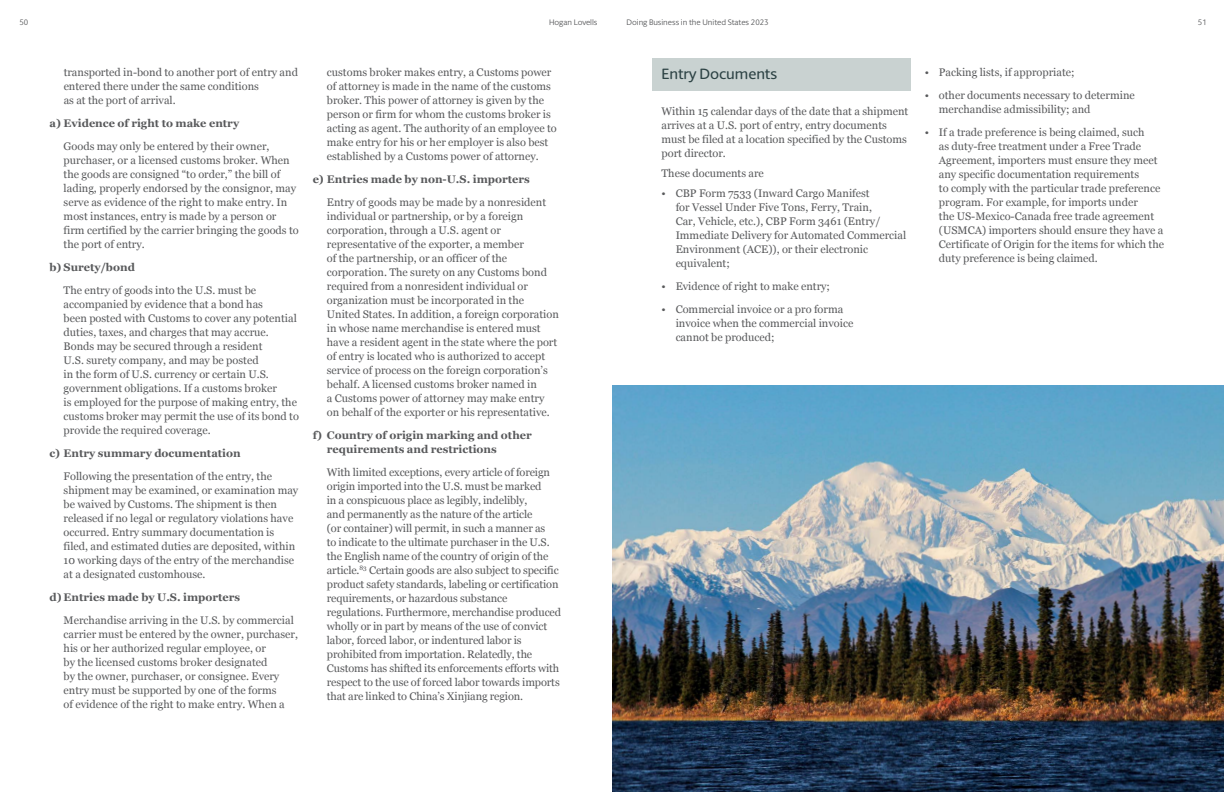
<style>
.page{position:relative;width:1224px;height:792px;background:#fff}
.page>*{position:absolute;margin:0;border:0;box-sizing:border-box;transform-origin:0 0}
.t1{font:500 15px "Berlingske Sans Round";color:#2d4345}
.t2{font:11px/14px "Georgia";color:#58595b}
.t3{font:700 11px/14px "Georgia";color:#58595b}
.t4{font:8px "Berlingske Sans Round";color:#58595b}
</style>
<div class="page">
<div style="left:652px;top:58px;width:259px;height:33px;background:#c9d2d1"></div>
<img style="left:612px;top:385px;width:612px;height:407px">
<p class="t4" style="left:19px;top:16px;width:10px">50</p>
<p class="t4" style="left:549px;top:16px;width:50px">Hogan Lovells</p>
<p class="t4" style="left:627px;top:16px;width:144px">Doing Business in the United States 2023</p>
<p class="t4" style="left:1198px;top:16px;width:10px">51</p>
<p class="t2" style="left:64px;top:65px;width:236px">transported in-bond to another port of entry and entered there under the same conditions<br>as at the port of arrival.</p>
<p class="t3" style="left:49px;top:115px;width:191px">a) Evidence of right to make entry</p>
<p class="t2" style="left:64px;top:139px;width:237px">Goods may only be entered by their owner, purchaser, or a licensed customs broker. When the goods are consigned “to order,” the bill of lading, properly endorsed by the consignor, may serve as evidence of the right to make entry. In most instances, entry is made by a person or firm certified by the carrier bringing the goods to the port of entry.</p>
<p class="t3" style="left:49px;top:259px;width:87px">b) Surety/bond</p>
<p class="t2" style="left:64px;top:283px;width:237px">The entry of goods into the U.S. must be accompanied by evidence that a bond has<br>been posted with Customs to cover any potential duties, taxes, and charges that may accrue.<br>Bonds may be secured through a resident<br>U.S. surety company, and may be posted<br>in the form of U.S. currency or certain U.S. government obligations. If a customs broker<br>is employed for the purpose of making entry, the customs broker may permit the use of its bond to provide the required coverage.</p>
<p class="t3" style="left:49px;top:445px;width:193px">c) Entry summary documentation</p>
<p class="t2" style="left:64px;top:469px;width:236px">Following the presentation of the entry, the shipment may be examined, or examination may be waived by Customs. The shipment is then released if no legal or regulatory violations have occurred. Entry summary documentation is filed, and estimated duties are deposited, within 10 working days of the entry of the merchandise at a designated customhouse.</p>
<p class="t3" style="left:49px;top:590px;width:192px">d) Entries made by U.S. importers</p>
<p class="t2" style="left:64px;top:613px;width:236px">Merchandise arriving in the U.S. by commercial carrier must be entered by the owner, purchaser, his or her authorized regular employee, or<br>by the licensed customs broker designated<br>by the owner, purchaser, or consignee. Every entry must be supported by one of the forms<br>of evidence of the right to make entry. When a</p>
<p class="t2" style="left:327px;top:65px;width:231px">customs broker makes entry, a Customs power of attorney is made in the name of the customs broker. This power of attorney is given by the person or firm for whom the customs broker is acting as agent. The authority of an employee to make entry for his or her employer is also best established by a Customs power of attorney.</p>
<p class="t3" style="left:313px;top:172px;width:219px">e) Entries made by non-U.S. importers</p>
<p class="t2" style="left:327px;top:195px;width:234px">Entry of goods may be made by a nonresident individual or partnership, or by a foreign corporation, through a U.S. agent or representative of the exporter, a member<br>of the partnership, or an officer of the corporation. The surety on any Customs bond required from a nonresident individual or organization must be incorporated in the United States. In addition, a foreign corporation in whose name merchandise is entered must have a resident agent in the state where the port of entry is located who is authorized to accept service of process on the foreign corporation’s behalf. A licensed customs broker named in<br>a Customs power of attorney may make entry on behalf of the exporter or his representative.</p>
<p class="t3" style="left:327px;top:428px;width:206px;text-indent:-14px">f) Country of origin marking and other requirements and restrictions</p>
<p class="t2" style="left:327px;top:465px;width:236px">With limited exceptions, every article of foreign origin imported into the U.S. must be marked<br>in a conspicuous place as legibly, indelibly,<br>and permanently as the nature of the article<br>(or container) will permit, in such a manner as<br>to indicate to the ultimate purchaser in the U.S. the English name of the country of origin of the article.<sup>83</sup> Certain goods are also subject to specific product safety standards, labeling or certification requirements, or hazardous substance regulations. Furthermore, merchandise produced wholly or in part by means of the use of convict labor, forced labor, or indentured labor is prohibited from importation. Relatedly, the Customs has shifted its enforcements efforts with respect to the use of forced labor towards imports that are linked to China’s Xinjiang region.</p>
<h1 class="t1" style="left:662px;top:63px;width:117px">Entry Documents</h1>
<p class="t2" style="left:662px;top:104px;width:248px">Within 15 calendar days of the date that a shipment arrives at a U.S. port of entry, entry documents must be filed at a location specified by the Customs port director.</p>
<p class="t2" style="left:662px;top:166px;width:104px">These documents are</p>
<p class="t2" style="left:676px;top:185px;width:232px;text-indent:-14px">• CBP Form 7533 (Inward Cargo Manifest<br>for Vessel Under Five Tons, Ferry, Train,<br>Car, Vehicle, etc.), CBP Form 3461 (Entry/ Immediate Delivery for Automated Commercial Environment (ACE)), or their electronic equivalent;</p>
<p class="t2" style="left:662px;top:278px;width:170px">• Evidence of right to make entry;</p>
<p class="t2" style="left:676px;top:301px;width:179px;text-indent:-14px">• Commercial invoice or a pro forma invoice when the commercial invoice cannot be produced;</p>
<p class="t2" style="left:925px;top:65px;width:151px">• Packing lists, if appropriate;</p>
<p class="t2" style="left:939px;top:88px;width:197px;text-indent:-14px">• other documents necessary to determine merchandise admissibility; and</p>
<p class="t2" style="left:939px;top:125px;width:227px;text-indent:-14px">• If a trade preference is being claimed, such<br>as duty-free treatment under a Free Trade Agreement, importers must ensure they meet any specific documentation requirements<br>to comply with the particular trade preference program. For example, for imports under<br>the US-Mexico-Canada free trade agreement (USMCA) importers should ensure they have a Certificate of Origin for the items for which the duty preference is being claimed.</p>
</div>
